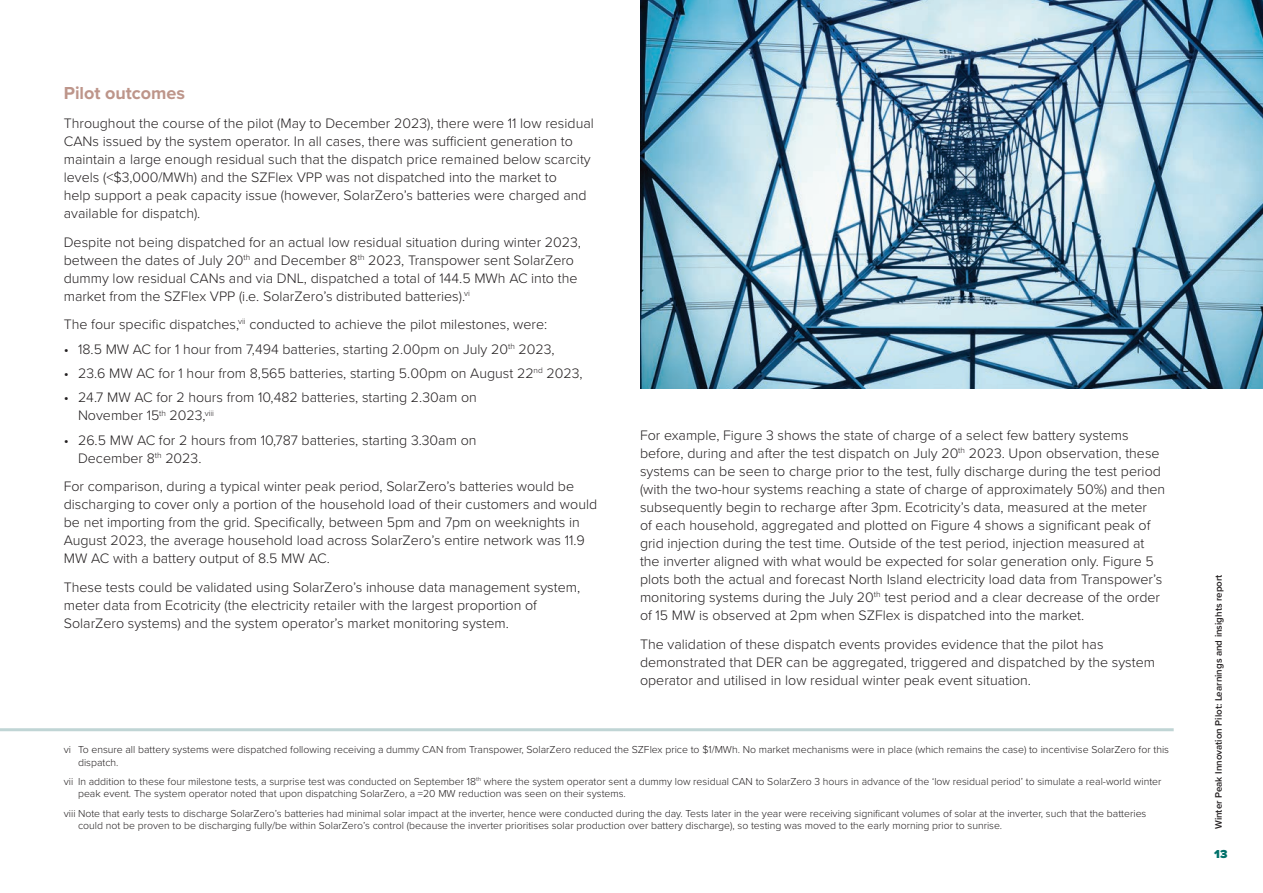
<style>
.page{position:relative;width:1263px;height:893px;background:#fff}
.page>*{position:absolute;margin:0;border:0;box-sizing:border-box;transform-origin:0 0}
.t1{font:700 18px "Proxima Nova";color:#bd958a}
.t2{font:300 14.25px/18px "Proxima Nova";color:#231f20}
.t3{font:900 12px "Proxima Nova";color:#00716a}
.t4{font:300 10.5px/12.6px "Proxima Nova";color:#231f20}
.t5{font:600 9.75px "Proxima Nova";color:#231f20}
</style>
<div class="page">
<hr style="left:0;top:728px;width:1174px;height:3px;background:#c0d5d5">
<img style="left:640px;top:0;width:623px;height:388px">
<p class="t1" style="left:64px;top:80px;width:123px">Pilot outcomes</p>
<p class="t2" style="left:64px;top:113px;width:532px">Throughout the course of the pilot (May to December 2023), there were 11 low residual CANs issued by the system operator. In all cases, there was sufficient generation to maintain a large enough residual such that the dispatch price remained below scarcity levels (&lt;$3,000/MWh) and the SZFlex VPP was not dispatched into the market to<br>help support a peak capacity issue (however, SolarZero’s batteries were charged and available for dispatch).</p>
<p class="t2" style="left:64px;top:232px;width:519px">Despite not being dispatched for an actual low residual situation during winter 2023, between the dates of July 20<sup>th</sup> and December 8<sup>th</sup> 2023, Transpower sent SolarZero dummy low residual CANs and via DNL, dispatched a total of 144.5 MWh AC into the market from the SZFlex VPP (i.e. SolarZero’s distributed batteries).<sup>vi</sup></p>
<p class="t2" style="left:64px;top:315px;width:485px">The four specific dispatches,<sup>vii</sup> conducted to achieve the pilot milestones, were:</p>
<p class="t2" style="left:64px;top:339px;width:492px">• 18.5 MW AC for 1 hour from 7,494 batteries, starting 2.00pm on July 20<sup>th</sup> 2023,</p>
<p class="t2" style="left:64px;top:363px;width:520px">• 23.6 MW AC for 1 hour from 8,565 batteries, starting 5.00pm on August 22<sup>nd</sup> 2023,</p>
<p class="t2" style="left:78px;top:388px;width:400px;text-indent:-14px">• 24.7 MW AC for 2 hours from 10,482 batteries, starting 2.30am on<br>November 15<sup>th</sup> 2023,<sup>viii</sup></p>
<p class="t2" style="left:78px;top:430px;width:400px;text-indent:-14px">• 26.5 MW AC for 2 hours from 10,787 batteries, starting 3.30am on<br>December 8<sup>th</sup> 2023.</p>
<p class="t2" style="left:64px;top:477px;width:535px">For comparison, during a typical winter peak period, SolarZero’s batteries would be discharging to cover only a portion of the household load of their customers and would be net importing from the grid. Specifically, between 5pm and 7pm on weeknights in August 2023, the average household load across SolarZero’s entire network was 11.9<br>MW AC with a battery output of 8.5 MW AC.</p>
<p class="t2" style="left:64px;top:577px;width:518px">These tests could be validated using SolarZero’s inhouse data management system, meter data from Ecotricity (the electricity retailer with the largest proportion of<br>SolarZero systems) and the system operator’s market monitoring system.</p>
<p class="t2" style="left:640px;top:425px;width:527px">For example, Figure 3 shows the state of charge of a select few battery systems before, during and after the test dispatch on July 20<sup>th</sup> 2023. Upon observation, these systems can be seen to charge prior to the test, fully discharge during the test period (with the two-hour systems reaching a state of charge of approximately 50%) and then subsequently begin to recharge after 3pm. Ecotricity’s data, measured at the meter<br>of each household, aggregated and plotted on Figure 4 shows a significant peak of grid injection during the test time. Outside of the test period, injection measured at the inverter aligned with what would be expected for solar generation only. Figure 5 plots both the actual and forecast North Island electricity load data from Transpower’s monitoring systems during the July 20<sup>th</sup> test period and a clear decrease of the order of 15 MW is observed at 2pm when SZFlex is dispatched into the market.</p>
<p class="t2" style="left:640px;top:634px;width:516px">The validation of these dispatch events provides evidence that the pilot has demonstrated that DER can be aggregated, triggered and dispatched by the system operator and utilised in low residual winter peak event situation.</p>
<p class="t4" style="left:78px;top:743px;width:1092px;text-indent:-14px">vi To ensure all battery systems were dispatched following receiving a dummy CAN from Transpower, SolarZero reduced the SZFlex price to $1/MWh. No market mechanisms were in place (which remains the case) to incentivise SolarZero for this dispatch.</p>
<p class="t4" style="left:78px;top:774px;width:1085px;text-indent:-14px">vii In addition to these four milestone tests, a surprise test was conducted on September 18<sup>th</sup> where the system operator sent a dummy low residual CAN to SolarZero 3 hours in advance of the ‘low residual period’ to simulate a real-world winter peak event. The system operator noted that upon dispatching SolarZero, a ≈20 MW reduction was seen on their systems.</p>
<p class="t4" style="left:78px;top:806px;width:1070px;text-indent:-14px">viii Note that early tests to discharge SolarZero’s batteries had minimal solar impact at the inverter, hence were conducted during the day. Tests later in the year were receiving significant volumes of solar at the inverter, such that the batteries could not be proven to be discharging fully/be within SolarZero’s control (because the inverter prioritises solar production over battery discharge), so testing was moved to the early morning prior to sunrise.</p>
<p class="t5" style="left:1211px;top:829px;width:256px;rotate:-90deg">Winter Peak Innovation Pilot: Learnings and insights report</p>
<p class="t3" style="left:1214px;top:845px;width:15px">13</p>
</div>
